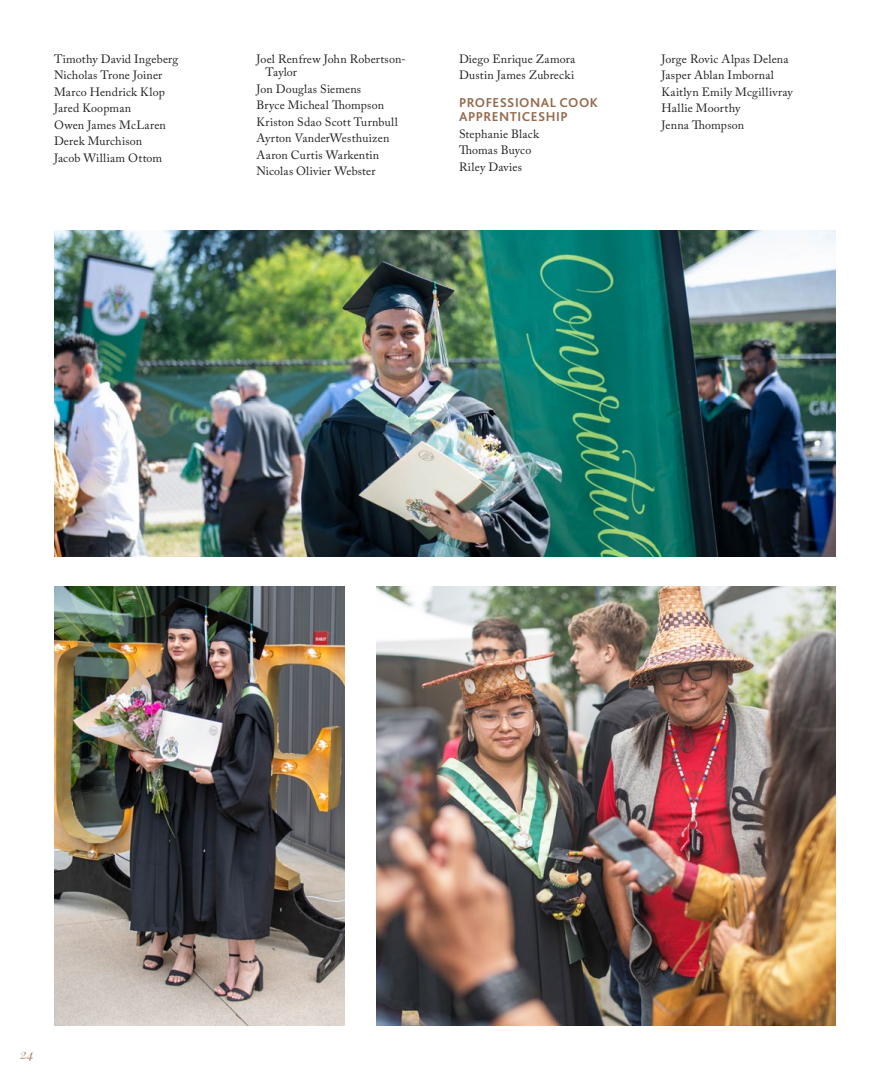
<style>
.page{position:relative;width:891px;height:1080px;background:#fff}
.page>*{position:absolute;margin:0;border:0;box-sizing:border-box;transform-origin:0 0}
.Names_H2__degree__dip__cert{font:700 13.5px/14.2px "Bliss 2";letter-spacing:.04em;color:#966a4d}
.t1{font:italic 13.5px "Playfair Display";color:#af8c73}
._2_col_list{font:12px/13.5px "Adobe Caslon Pro";letter-spacing:.015em;color:#231f20}
._2_col_list-2{font:12px "Adobe Caslon Pro";letter-spacing:.035em;color:#231f20}
</style>
<div class="page">
<img style="left:54px;top:230px;width:781px;height:326px">
<img style="left:54px;top:586px;width:290px;height:439px">
<img style="left:376px;top:586px;width:460px;height:439px">
<p class="_2_col_list" style="left:54px;top:52px;width:126px">Timothy David Ingeberg</p>
<p class="_2_col_list" style="left:54px;top:68px;width:110px">Nicholas Trone Joiner</p>
<p class="_2_col_list" style="left:54px;top:85px;width:112px">Marco Hendrick Klop</p>
<p class="_2_col_list" style="left:54px;top:101px;width:79px">Jared Koopman</p>
<p class="_2_col_list" style="left:54px;top:118px;width:113px">Owen James McLaren</p>
<p class="_2_col_list" style="left:54px;top:134px;width:90px">Derek Murchison</p>
<p class="_2_col_list" style="left:54px;top:151px;width:110px">Jacob William Ottom</p>
<p class="_2_col_list" style="left:266px;top:52px;width:142px;text-indent:-9px">Joel Renfrew John Robertson-<br>Taylor</p>
<p class="_2_col_list" style="left:256px;top:82px;width:106px">Jon Douglas Siemens</p>
<p class="_2_col_list" style="left:256px;top:98px;width:129px">Bryce Micheal Thompson</p>
<p class="_2_col_list" style="left:256px;top:115px;width:143px">Kriston Sdao Scott Turnbull</p>
<p class="_2_col_list" style="left:256px;top:131px;width:135px">Ayrton VanderWesthuizen</p>
<p class="_2_col_list" style="left:256px;top:148px;width:124px">Aaron Curtis Warkentin</p>
<p class="_2_col_list" style="left:256px;top:164px;width:121px">Nicolas Olivier Webster</p>
<p class="_2_col_list" style="left:459px;top:52px;width:118px">Diego Enrique Zamora</p>
<p class="_2_col_list" style="left:459px;top:68px;width:117px">Dustin James Zubrecki</p>
<p class="Names_H2__degree__dip__cert" style="left:459px;top:95px;width:141px">PROFESSIONAL COOK<br>APPRENTICESHIP</p>
<p class="_2_col_list" style="left:459px;top:127px;width:82px">Stephanie Black</p>
<p class="_2_col_list" style="left:459px;top:143px;width:74px">Thomas Buyco</p>
<p class="_2_col_list" style="left:459px;top:160px;width:65px">Riley Davies</p>
<p class="_2_col_list" style="left:662px;top:52px;width:129px">Jorge Rovic Alpas Delena</p>
<p class="_2_col_list" style="left:662px;top:68px;width:114px">Jasper Ablan Imbornal</p>
<p class="_2_col_list-2" style="left:662px;top:85px;width:133px">Kaitlyn Emily Mcgillivray</p>
<p class="_2_col_list" style="left:662px;top:101px;width:81px">Hallie Moorthy</p>
<p class="_2_col_list" style="left:662px;top:118px;width:84px">Jenna Thompson</p>
<p class="t1" style="left:20px;top:1043px;width:16px">24</p>
</div>
